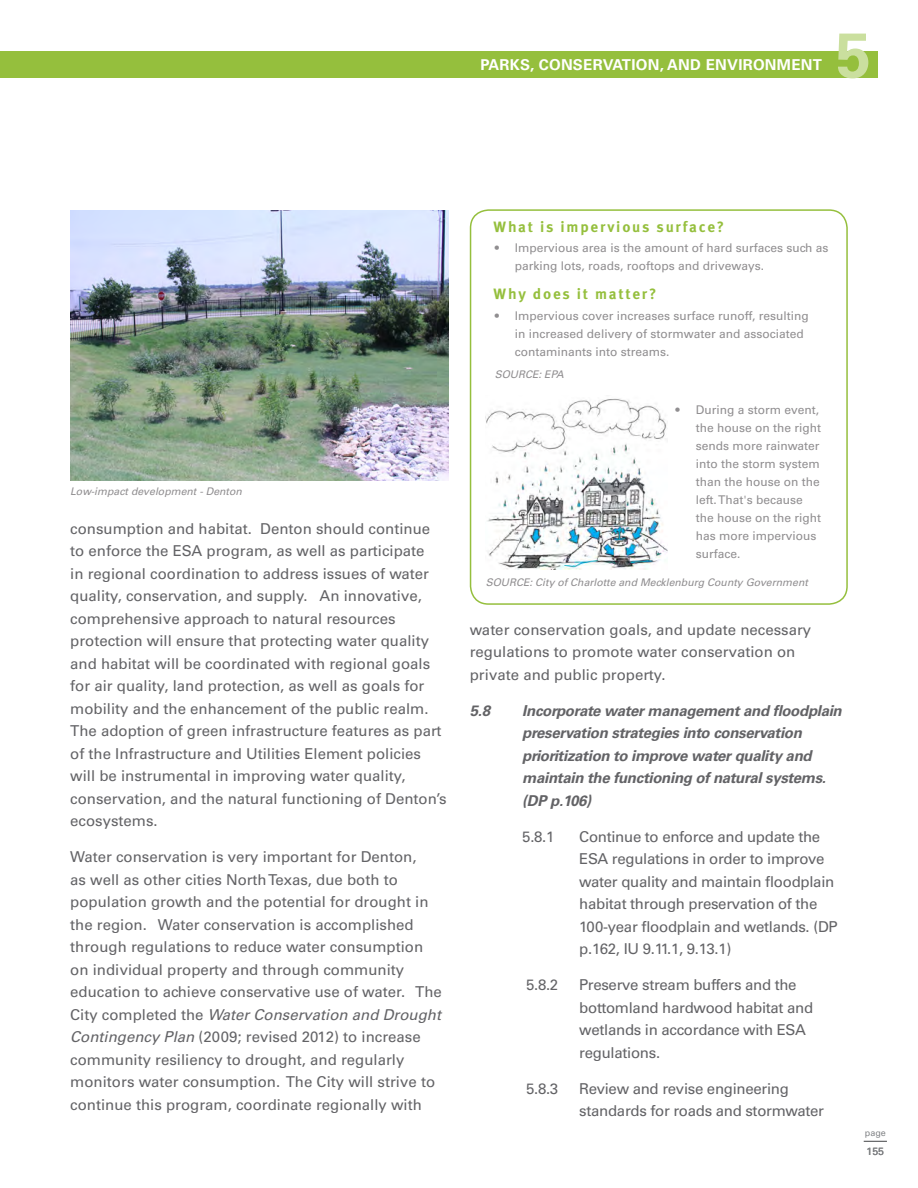
<style>
.page{position:relative;width:918px;height:1188px;background:#fff}
.page>*{position:absolute;margin:0;border:0;box-sizing:border-box;transform-origin:0 0}
.t1{font:700 63px "Univers LT Std";color:#cadf9e}
._1__Body_Text{font:15px/22.5px "Univers LT Std";color:#636366}
._4__Action{font:15px/22.5px "Univers LT Std";letter-spacing:-.02em;color:#636366}
._3__Policy{font:italic 700 15px/22.5px "Univers LT Std";letter-spacing:-.02em;color:#636366}
._2__Heading_2{font:700 15px "Meta OT";letter-spacing:.12em;color:#95bf3d}
.t2{font:700 15px "Univers LT Std";letter-spacing:.02em;color:#fff}
.t3{font:12px/18px "Univers LT Std";color:#908e90}
._1__Captions{font:italic 10.5px "Univers LT Std";color:#908e90}
.t4{font:10.5px "Univers LT Std";color:#6d6e70}
.t5{font:9px "Univers LT Std";color:#808285}
.s1{font-style:italic}
</style>
<div class="page">
<svg style="left:864px;top:1141px;width:23px;height:1px"></svg>
<div style="left:0;top:51px;width:878px;height:27px;background:#95bf3d"></div>
<img style="left:486px;top:398px;width:181px;height:171px">
<div style="left:470px;top:209px;width:378px;height:396px;border:2px solid #95bf3d;border-radius:18px"></div>
<img style="left:70px;top:210px;width:378px;height:270px">
<p class="t2" style="left:480px;top:56px;width:343px">PARKS, CONSERVATION, AND ENVIRONMENT</p>
<h1 class="t1" style="left:836px;top:18px;width:37px">5</h1>
<p class="_1__Captions" style="left:70px;top:485px;width:173px">Low-impact development - Denton</p>
<p class="_1__Body_Text" style="left:70px;top:517px;width:378px">consumption and habitat. Denton should continue to enforce the ESA program, as well as participate<br>in regional coordination to address issues of water quality, conservation, and supply. An innovative, comprehensive approach to natural resources protection will ensure that protecting water quality and habitat will be coordinated with regional goals for air quality, land protection, as well as goals for mobility and the enhancement of the public realm.<br>The adoption of green infrastructure features as part of the Infrastructure and Utilities Element policies will be instrumental in improving water quality, conservation, and the natural functioning of Denton’s ecosystems.</p>
<p class="_1__Body_Text" style="left:70px;top:846px;width:373px">Water conservation is very important for Denton,<br>as well as other cities North Texas, due both to population growth and the potential for drought in the region. Water conservation is accomplished through regulations to reduce water consumption on individual property and through community education to achieve conservative use of water. The City completed the <span class="s1">Water Conservation and Drought Contingency Plan</span> (2009; revised 2012) to increase community resiliency to drought, and regularly monitors water consumption. The City will strive to continue this program, coordinate regionally with</p>
<p class="_2__Heading_2" style="left:494px;top:217px;width:232px">What is impervious surface?</p>
<p class="t3" style="left:515px;top:239px;width:315px;text-indent:-20px">• Impervious area is the amount of hard surfaces such as parking lots, roads, rooftops and driveways.</p>
<p class="t3" style="left:515px;top:307px;width:295px;text-indent:-20px">• Impervious cover increases surface runoff, resulting in increased delivery of stormwater and associated contaminants into streams.</p>
<p class="_2__Heading_2" style="left:494px;top:284px;width:164px">Why does it matter?</p>
<p class="_1__Captions" style="left:495px;top:369px;width:71px">SOURCE: EPA</p>
<p class="t3" style="left:696px;top:401px;width:127px;text-indent:-20px">• During a storm event, the house on the right sends more rainwater into the storm system than the house on the left. That's because the house on the right has more impervious surface.</p>
<p class="_1__Captions" style="left:486px;top:576px;width:324px">SOURCE: City of Charlotte and Mecklenburg County Government</p>
<p class="_1__Body_Text" style="left:470px;top:618px;width:343px">water conservation goals, and update necessary regulations to promote water conservation on private and public property.</p>
<p class="_3__Policy" style="left:470px;top:700px;width:22px">5.8</p>
<p class="_3__Policy" style="left:522px;top:700px;width:321px">Incorporate water management and floodplain preservation strategies into conservation prioritization to improve water quality and maintain the functioning of natural systems. (DP p.106)</p>
<p class="_4__Action" style="left:522px;top:825px;width:34px">5.8.1</p>
<p class="_4__Action" style="left:579px;top:825px;width:260px">Continue to enforce and update the ESA regulations in order to improve water quality and maintain floodplain habitat through preservation of the 100-year floodplain and wetlands. (DP p.162, IU 9.11.1, 9.13.1)</p>
<p class="_4__Action" style="left:526px;top:974px;width:34px">5.8.2</p>
<p class="_4__Action" style="left:579px;top:974px;width:235px">Preserve stream buffers and the bottomland hardwood habitat and wetlands in accordance with ESA regulations.</p>
<p class="_4__Action" style="left:526px;top:1077px;width:34px">5.8.3</p>
<p class="_4__Action" style="left:579px;top:1077px;width:246px">Review and revise engineering standards for roads and stormwater</p>
<p class="t5" style="left:865px;top:1128px;width:23px">page</p>
<p class="t4" style="left:867px;top:1145px;width:19px">155</p>
</div>
